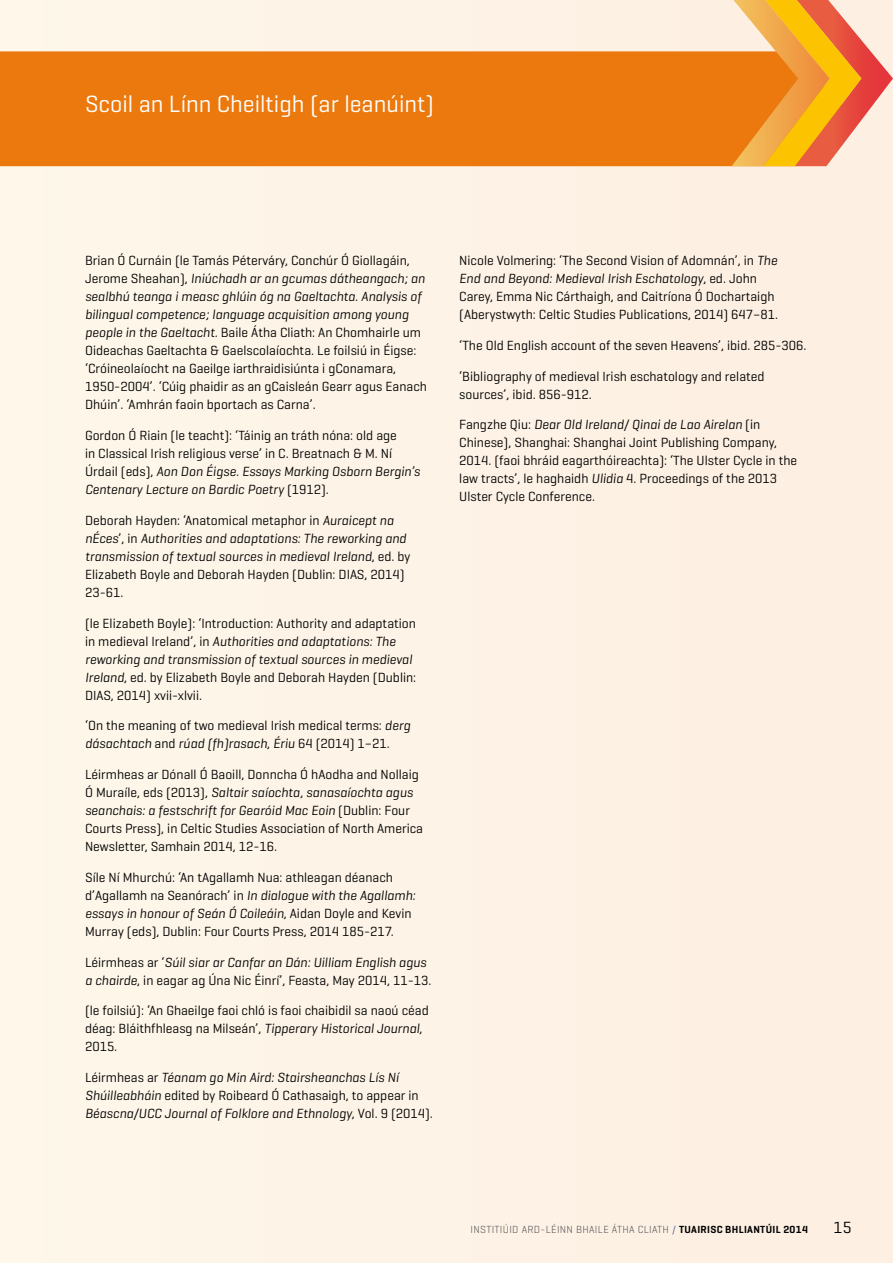
<style>
.page{position:relative;width:893px;height:1263px;background:#fdf3e6}
.page>*{position:absolute;margin:0;border:0;box-sizing:border-box;transform-origin:0 0}
.t1{font:24px "Geogrotesque";color:#fff}
.t2{font:16.5px "Geogrotesque";color:#000}
.t3{font:13.5px/18px "Geogrotesque";color:#000}
.t4{font:italic 13.5px/18px "Geogrotesque";color:#000}
.t5{font:300 10.5px "Geogrotesque";letter-spacing:.03em;color:#504f53}
.s1{font-style:italic}
.s2{font-style:normal}
.s3{color:#253583}
.s4{font-weight:600;color:#000}
</style>
<div class="page">
<div style="left:0;top:51px;width:732px;height:115px;background:#ec790d"></div>
<svg style="left:732px;top:0;width:161px;height:166px"></svg>
<h1 class="t1" style="left:85px;top:88px;width:350px">Scoil an Línn Cheiltigh (ar leanúint)</h1>
<p class="t3" style="left:85px;top:251px;width:343px">Brian Ó Curnáin (le Tamás Péterváry, Conchúr Ó Giollagáin, Jerome Sheahan), <span class="s1">Iniúchadh ar an gcumas dátheangach; an sealbhú teanga i measc ghlúin óg na Gaeltachta. Analysis of bilingual competence; language acquisition among young people in the Gaeltacht.</span> Baile Átha Cliath: An Chomhairle um Oideachas Gaeltachta &amp; Gaelscolaíochta. Le foilsiú in Éigse: ‘Cróineolaíocht na Gaeilge iarthraidisiúnta i gConamara, 1950-2004’. ‘Cúig phaidir as an gCaisleán Gearr agus Eanach Dhúin’. ‘Amhrán faoin bportach as Carna’.</p>
<p class="t3" style="left:85px;top:426px;width:337px">Gordon Ó Riain (le teacht): ‘Táinig an tráth nóna: old age<br>in Classical Irish religious verse’ in C. Breatnach &amp; M. Ní Úrdail (eds), <span class="s1">Aon Don Éigse. Essays Marking Osborn Bergin’s Centenary Lecture on Bardic Poetry</span> (1912).</p>
<p class="t4" style="left:85px;top:511px;width:327px"><span class="s2">Deborah Hayden: ‘Anatomical metaphor in</span> Auraicept na nÉces<span class="s2">’, in</span> Authorities and adaptations: The reworking and transmission of textual sources in medieval Ireland<span class="s2">, ed. by Elizabeth Boyle and Deborah Hayden (Dublin: DIAS, 2014)<br>23-61.</span></p>
<p class="t3" style="left:85px;top:613px;width:333px">(le Elizabeth Boyle): ‘Introduction: Authority and adaptation in medieval Ireland’, in <span class="s1">Authorities and adaptations: The reworking and transmission of textual sources in medieval Ireland</span>, ed. by Elizabeth Boyle and Deborah Hayden (Dublin:<br>DIAS, 2014) xvii-xlvii.</p>
<p class="t3" style="left:85px;top:716px;width:327px">‘On the meaning of two medieval Irish medical terms: <span class="s1">derg dásachtach</span> and <span class="s1">rúad (fh)rasach</span>, <span class="s1">Ériu</span> 64 (2014) 1–21.</p>
<p class="t3" style="left:85px;top:765px;width:340px">Léirmheas ar Dónall Ó Baoill, Donncha Ó hAodha and Nollaig Ó Muraíle, eds (2013), <span class="s1">Saltair saíochta, sanasaíochta agus seanchais: a festschrift for Gearóid Mac Eoin</span> (Dublin: Four Courts Press), in Celtic Studies Association of North America Newsletter, Samhain 2014, 12-16.</p>
<p class="t3" style="left:85px;top:868px;width:332px">Síle Ní Mhurchú: ‘An tAgallamh Nua: athleagan déanach d’Agallamh na Seanórach’ in <span class="s1">In dialogue with the Agallamh: essays in honour of Seán Ó Coileáin</span>, Aidan Doyle and Kevin Murray (eds), Dublin: Four Courts Press, 2014 185-217.</p>
<p class="t3" style="left:85px;top:952px;width:348px">Léirmheas ar ‘<span class="s1">Súil siar ar Canfar an Dán: Uilliam English agus a chairde</span>, in eagar ag Úna Nic Éinrí’, Feasta, May 2014, 11-13.</p>
<p class="t3" style="left:85px;top:1001px;width:345px">(le foilsiú): ‘An Ghaeilge faoi chló is faoi chaibidil sa naoú céad déag: Bláithfhleasg na Milseán’, <span class="s1">Tipperary Historical Journal</span>,<br>2015.</p>
<p class="t4" style="left:85px;top:1068px;width:349px"><span class="s2">Léirmheas ar</span> Téanam go Min Aird: Stairsheanchas Lís Ní<br>Shúilleabháin <span class="s2">edited by Roibeard Ó Cathasaigh, to appear in<br></span>Béascna/UCC Journal of Folklore and Ethnology<span class="s2">, Vol. 9 (2014).</span></p>
<p class="t3" style="left:459px;top:251px;width:320px">Nicole Volmering: ‘The Second Vision of Adomnán’, in <span class="s1">The End and Beyond: Medieval Irish Eschatology</span>, ed. John Carey, Emma Nic Cárthaigh, and Caitríona Ó Dochartaigh (Aberystwyth: Celtic Studies Publications, 2014) 647–81.</p>
<p class="t3" style="left:459px;top:336px;width:349px">‘The Old English account of the seven Heavens’, ibid. 285-306.</p>
<p class="t3" style="left:459px;top:367px;width:307px">‘Bibliography of medieval Irish eschatology and related sources’, ibid. 856-912.</p>
<p class="t3" style="left:459px;top:415px;width:339px">Fangzhe Qiu: <span class="s1">Dear Old Ireland/ Qinai de Lao Airelan</span> (in Chinese), Shanghai: Shanghai Joint Publishing Company, 2014. (faoi bhráid eagarthóireachta): ‘The Ulster Cycle in the law tracts’, le haghaidh <span class="s1">Ulidia</span> 4. Proceedings of the 2013<br>Ulster Cycle Conference.</p>
<p class="t5" style="left:471px;top:1222px;width:339px">INSTITIÚID ARD-LÉINN BHAILE ÁTHA CLIATH <span class="s3">/</span> <span class="s4">TUAIRISC BHLIANTÚIL 2014</span></p>
<p class="t2" style="left:833px;top:1217px;width:20px">15</p>
</div>
